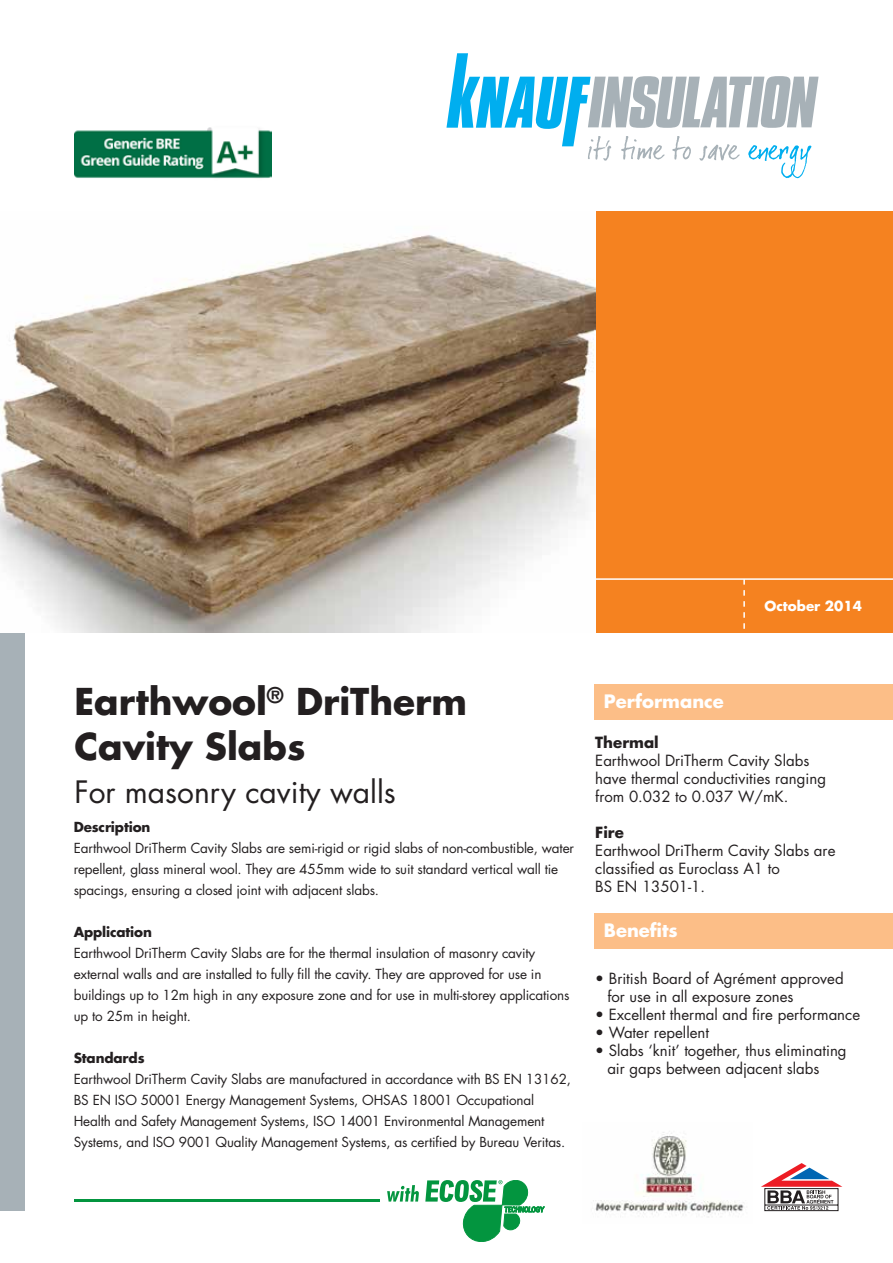
<style>
.page{position:relative;width:893px;height:1263px;background:#fff}
.page>*{position:absolute;margin:0;border:0;box-sizing:border-box;transform-origin:0 0}
.t1{font:700 36px/45px "Futura Std";color:#231f20}
.t2{font:30px "Futura Std";color:#231f20}
.t3{font:700 18px "Futura Std";color:#fff}
.t4{font:15px/18px "Futura Std";color:#231f20}
.t5{font:700 15px "Futura Std";color:#231f20}
.t6{font:13.5px/21px "Futura Std";letter-spacing:-.01em;color:#231f20}
.t7{font:700 13.5px "Futura Std";letter-spacing:-.01em;color:#231f20}
.t8{font:700 13.5px "Futura Std";color:#fff}
</style>
<div class="page">
<div style="left:595px;top:211px;width:298px;height:421px;background:#f58220"></div>
<svg style="left:446px;top:53px;width:373px;height:125px"></svg>
<div style="left:0;top:612px;width:25px;height:598px;background:#a7b1b7"></div>
<hr style="left:595px;top:578px;width:298px;height:2px;background:#fff">
<svg style="left:743px;top:579px;width:2px;height:54px"></svg>
<div style="left:594px;top:685px;width:299px;height:35px;background:#fcbe87"></div>
<div style="left:594px;top:913px;width:299px;height:35px;background:#fcbe87"></div>
<img style="left:0;top:235px;width:595px;height:397px">
<svg style="left:761px;top:1163px;width:81px;height:48px"></svg>
<svg style="left:387px;top:1185px;width:32px;height:16px"></svg>
<hr style="left:74px;top:1199px;width:305px;height:2px;background:#03953f">
<svg style="left:425px;top:1180px;width:119px;height:62px"></svg>
<img style="left:593px;top:1131px;width:151px;height:86px">
<img style="left:74px;top:127px;width:197px;height:51px">
<p class="t8" style="left:764px;top:597px;width:99px">October 2014</p>
<h1 class="t1" style="left:74px;top:679px;width:394px">Earthwool<sup>®</sup> DriTherm<br>Cavity Slabs</h1>
<h2 class="t2" style="left:74px;top:773px;width:323px">For masonry cavity walls</h2>
<p class="t7" style="left:74px;top:818px;width:78px">Description</p>
<p class="t6" style="left:74px;top:837px;width:502px">Earthwool DriTherm Cavity Slabs are semi-rigid or rigid slabs of non-combustible, water repellent, glass mineral wool. They are 455mm wide to suit standard vertical wall tie spacings, ensuring a closed joint with adjacent slabs.</p>
<p class="t7" style="left:74px;top:923px;width:80px">Application</p>
<p class="t6" style="left:74px;top:942px;width:497px">Earthwool DriTherm Cavity Slabs are for the thermal insulation of masonry cavity external walls and are installed to fully fill the cavity. They are approved for use in buildings up to 12m high in any exposure zone and for use in multi-storey applications up to 25m in height.</p>
<p class="t7" style="left:74px;top:1049px;width:72px">Standards</p>
<p class="t6" style="left:74px;top:1068px;width:499px">Earthwool DriTherm Cavity Slabs are manufactured in accordance with BS EN 13162, BS EN ISO 50001 Energy Management Systems, OHSAS 18001 Occupational Health and Safety Management Systems, ISO 14001 Environmental Management Systems, and ISO 9001 Quality Management Systems, as certified by Bureau Veritas.</p>
<h3 class="t3" style="left:604px;top:690px;width:122px">Performance</h3>
<p class="t5" style="left:595px;top:732px;width:65px">Thermal</p>
<p class="t4" style="left:595px;top:752px;width:232px">Earthwool DriTherm Cavity Slabs have thermal conductivities ranging from 0.032 to 0.037 W/mK.</p>
<p class="t5" style="left:595px;top:822px;width:30px">Fire</p>
<p class="t4" style="left:595px;top:842px;width:242px">Earthwool DriTherm Cavity Slabs are classified as Euroclass A1 to<br>BS EN 13501-1.</p>
<h3 class="t3" style="left:604px;top:918px;width:75px">Benefits</h3>
<p class="t4" style="left:607px;top:969px;width:238px;text-indent:-12px">• British Board of Agrément approved for use in all exposure zones</p>
<p class="t4" style="left:595px;top:1005px;width:266px">• Excellent thermal and fire performance</p>
<p class="t4" style="left:595px;top:1023px;width:115px">• Water repellent</p>
<p class="t4" style="left:607px;top:1041px;width:241px;text-indent:-12px">• Slabs ‘knit’ together, thus eliminating air gaps between adjacent slabs</p>
</div>
